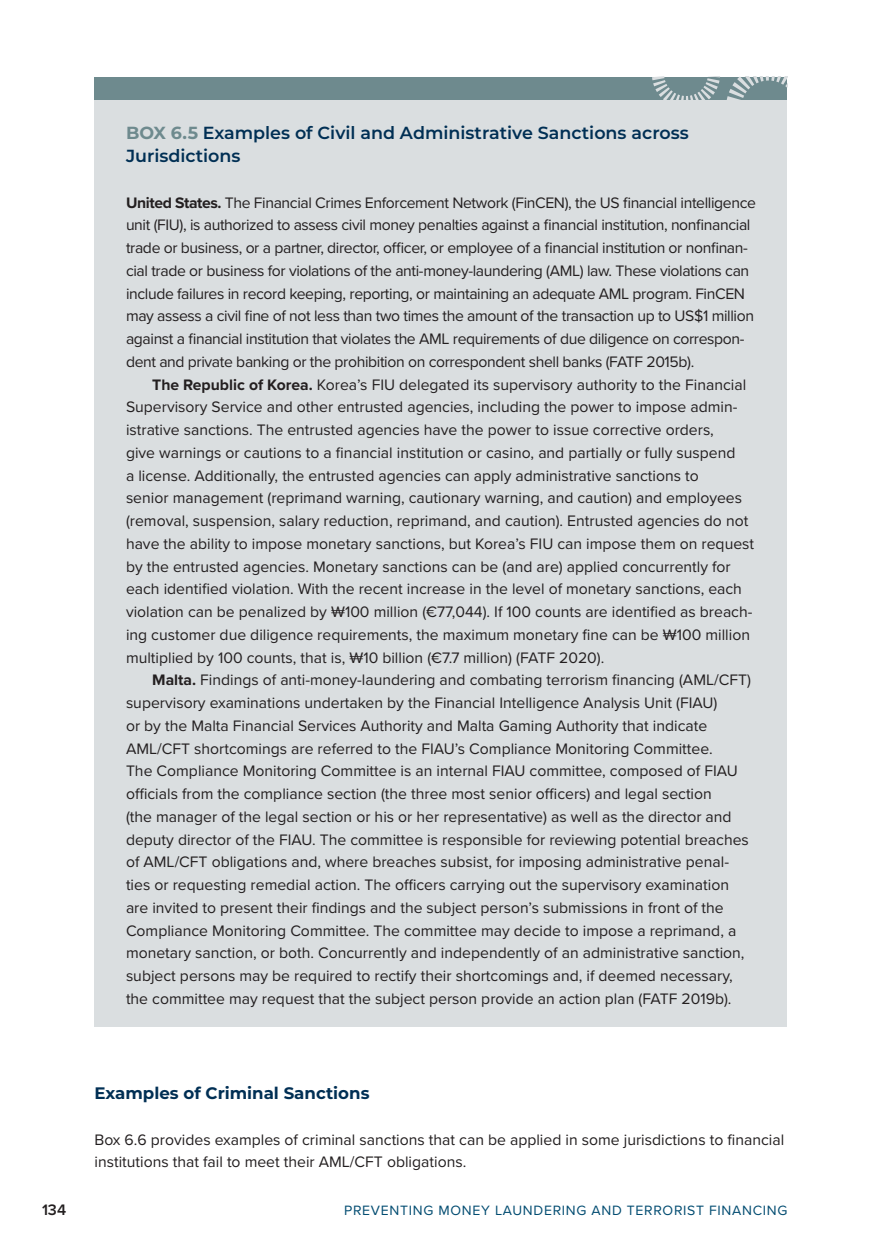
<style>
.page{position:relative;width:882px;height:1260px;background:#fff}
.page>*{position:absolute;margin:0;border:0;box-sizing:border-box;transform-origin:0 0}
.H3_-_Box{font:600 17.5px/22.8px "Montserrat";color:#002f54}
.t1{font:700 16.62px "Montserrat";color:#002f54}
.Box_Text_-_Indent{font:15.75px/22.8px "Proxima Nova";color:#231f20}
.Box_Text{font:15.75px/22.8px "Proxima Nova";letter-spacing:-.025em;color:#231f20}
.t2{font:600 15.75px "Proxima Nova";color:#231f20}
.t3{font:14px "Proxima Nova";letter-spacing:.05em;color:#024c71}
.s1{font-weight:700;color:#6e8a8e}
.s2{font-weight:700}
</style>
<div class="page">
<div style="left:94px;top:100px;width:694px;height:927px;background:#dadee0"></div>
<div style="left:94px;top:77px;width:694px;height:23px;background:#6e8a8e"></div>
<svg style="left:652px;top:77px;width:68px;height:23px"></svg>
<svg style="left:726px;top:77px;width:62px;height:23px"></svg>
<h3 class="H3_-_Box" style="left:126px;top:121px;width:564px"><span class="s1">BOX 6.5</span> Examples of Civil and Administrative Sanctions across<br>Jurisdictions</h3>
<p class="Box_Text" style="left:126px;top:190px;width:631px"><span class="s2">United States.</span> The Financial Crimes Enforcement Network (FinCEN), the US financial intelligence unit (FIU), is authorized to assess civil money penalties against a financial institution, nonfinancial trade or business, or a partner, director, officer, or employee of a financial institution or nonfinan&shy;cial trade or business for violations of the anti-money-laundering (AML) law. These violations can include failures in record keeping, reporting, or maintaining an adequate AML program. FinCEN may assess a civil fine of not less than two times the amount of the transaction up to US$1 million against a financial institution that violates the AML requirements of due diligence on correspon&shy;dent and private banking or the prohibition on correspondent shell banks (FATF 2015b).</p>
<p class="Box_Text_-_Indent" style="left:126px;top:372px;width:630px;text-indent:26px"><span class="s2">The Republic of Korea.</span> Korea’s FIU delegated its supervisory authority to the Financial Supervisory Service and other entrusted agencies, including the power to impose admin&shy;istrative sanctions. The entrusted agencies have the power to issue corrective orders,<br>give warnings or cautions to a financial institution or casino, and partially or fully suspend<br>a license. Additionally, the entrusted agencies can apply administrative sanctions to<br>senior management (reprimand warning, cautionary warning, and caution) and employees (removal, suspension, salary reduction, reprimand, and caution). Entrusted agencies do not have the ability to impose monetary sanctions, but Korea’s FIU can impose them on request by the entrusted agencies. Monetary sanctions can be (and are) applied concurrently for each identified violation. With the recent increase in the level of monetary sanctions, each violation can be penalized by ₩100 million (€77,044). If 100 counts are identified as breach&shy;ing customer due diligence requirements, the maximum monetary fine can be ₩100 million multiplied by 100 counts, that is, ₩10 billion (€7.7 million) (FATF 2020).</p>
<p class="Box_Text_-_Indent" style="left:126px;top:668px;width:626px;text-indent:26px"><span class="s2">Malta.</span> Findings of anti-money-laundering and combating terrorism financing (AML/CFT) supervisory examinations undertaken by the Financial Intelligence Analysis Unit (FIAU)<br>or by the Malta Financial Services Authority and Malta Gaming Authority that indicate AML/CFT shortcomings are referred to the FIAU’s Compliance Monitoring Committee.<br>The Compliance Monitoring Committee is an internal FIAU committee, composed of FIAU officials from the compliance section (the three most senior officers) and legal section<br>(the manager of the legal section or his or her representative) as well as the director and deputy director of the FIAU. The committee is responsible for reviewing potential breaches of AML/CFT obligations and, where breaches subsist, for imposing administrative penal&shy;ties or requesting remedial action. The officers carrying out the supervisory examination are invited to present their findings and the subject person’s submissions in front of the Compliance Monitoring Committee. The committee may decide to impose a reprimand, a monetary sanction, or both. Concurrently and independently of an administrative sanction, subject persons may be required to rectify their shortcomings and, if deemed necessary, the committee may request that the subject person provide an action plan (FATF 2019b).</p>
<h3 class="t1" style="left:94px;top:1081px;width:277px">Examples of Criminal Sanctions</h3>
<p class="Box_Text_-_Indent" style="left:94px;top:1127px;width:691px">Box 6.6 provides examples of criminal sanctions that can be applied in some jurisdictions to financial institutions that fail to meet their AML/CFT obligations.</p>
<p class="t2" style="left:42px;top:1198px;width:26px">134</p>
<p class="t3" style="left:344px;top:1200px;width:47px">PREVENT</p>
<p class="t3" style="left:409px;top:1200px;width:53px">ING MONE</p>
<p class="t3" style="left:481px;top:1200px;width:308px">Y LAUNDERING AND TERRORIST FINANCING</p>
</div>
